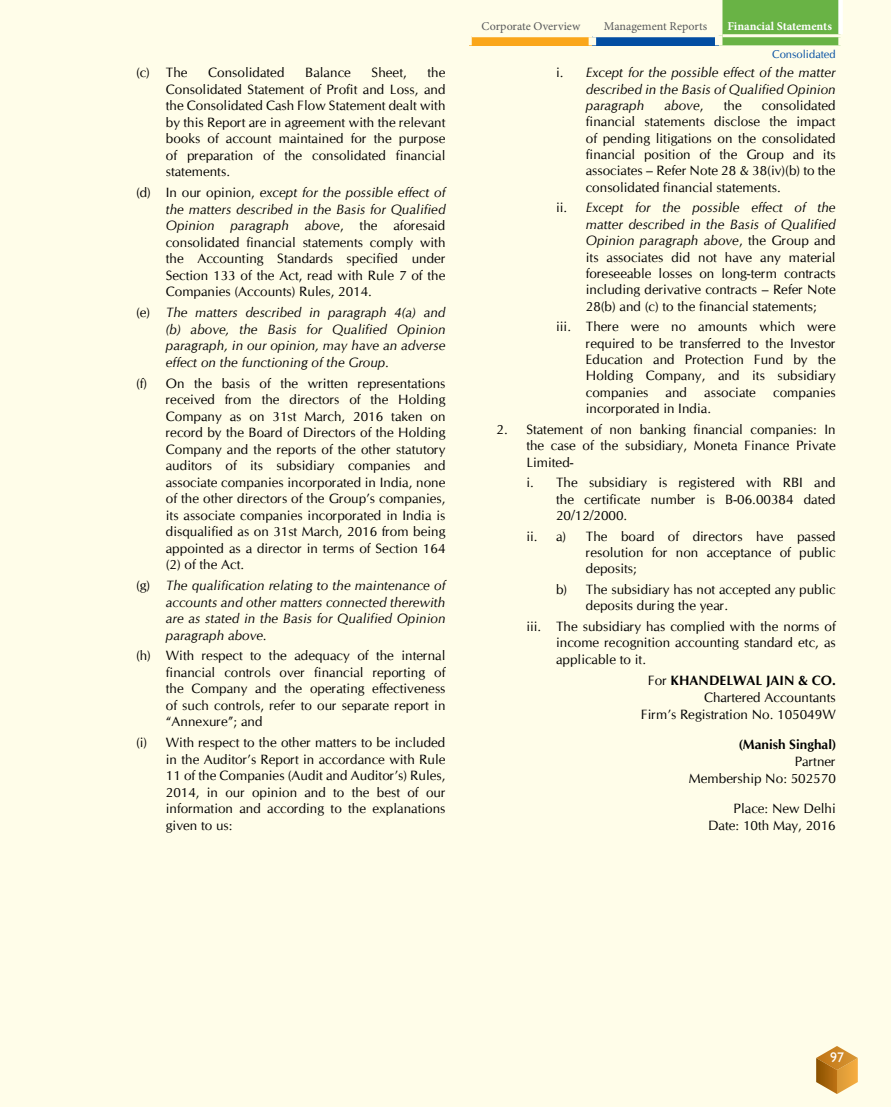
<style>
.page{position:relative;width:891px;height:1107px;background:#fffde9}
.page>*{position:absolute;margin:0;border:0;box-sizing:border-box;transform-origin:0 0}
.t1{font:13.8px "Gill Sans";color:#fff}
.t2{font:13.5px/16.5px "Cg Omega";color:#000;text-align:justify}
.t3{font:italic 13.5px/16.5px "Cg Omega";color:#000;text-align:justify}
.t4{font:700 13.5px "Cg Omega";color:#000}
.t5{font:12px "Minion Pro";color:#58595b}
.t6{font:700 12px "Minion Pro";color:#fff}
.t7{font:11.25px "Cg Omega";color:#034ea2}
.s1{font-style:italic}
.s2{font-style:normal}
.s3{font-weight:700}
</style>
<div class="page">
<svg style="left:816px;top:1046px;width:42px;height:48px"></svg>
<div style="left:722px;top:0;width:116px;height:45px;background:#69b345"></div>
<svg style="left:472px;top:37px;width:117px;height:8px"></svg>
<svg style="left:596px;top:37px;width:119px;height:8px"></svg>
<hr style="left:722px;top:34px;width:121px;height:3px;background:#fffde9">
<div style="left:838px;top:37px;width:5px;height:8px;background:#fffde9"></div>
<div style="left:838px;top:0;width:5px;height:34px;background:#fff"></div>
<hr style="left:472px;top:34px;width:120px;height:3px;background:#fffde9">
<div style="left:467px;top:0;width:5px;height:36px;background:#fffde9"></div>
<div style="left:467px;top:36px;width:5px;height:9px;background:#fffde9"></div>
<hr style="left:592px;top:34px;width:123px;height:3px;background:#fffde9">
<div style="left:589px;top:0;width:7px;height:34px;background:#fffde9"></div>
<div style="left:715px;top:0;width:7px;height:36px;background:#fffde9"></div>
<div style="left:589px;top:37px;width:7px;height:8px;background:#fffde9"></div>
<div style="left:715px;top:36px;width:7px;height:9px;background:#fffde9"></div>
<p class="t2" style="left:166px;top:65px;width:281px;text-indent:262px">the Consolidated Statement of Profit and Loss, and the Consolidated Cash Flow Statement dealt with by this Report are in agreement with the relevant books of account maintained for the purpose of preparation of the consolidated financial statements.</p>
<p class="t2" style="left:166px;top:185px;width:281px;text-indent:-30px">(d) In our opinion, <span class="s1">except for the possible effect of the matters described in the Basis for Qualified Opinion paragraph above</span>, the aforesaid consolidated financial statements comply with the Accounting Standards specified under Section 133 of the Act, read with Rule 7 of the Companies (Accounts) Rules, 2014.</p>
<p class="t3" style="left:166px;top:304px;width:281px;text-indent:-30px"><span class="s2">(e)</span> The matters described in paragraph 4(a) and (b) above, the Basis for Qualified Opinion paragraph, in our opinion, may have an adverse effect on the functioning of the Group.</p>
<p class="t2" style="left:166px;top:375px;width:281px;text-indent:-30px">(f) On the basis of the written representations received from the directors of the Holding Company as on 31st March, 2016 taken on record by the Board of Directors of the Holding Company and the reports of the other statutory auditors of its subsidiary companies and associate companies incorporated in India, none of the other directors of the Group’s companies, its associate companies incorporated in India is disqualified as on 31st March, 2016 from being appointed as a director in terms of Section 164 (2) of the Act.</p>
<p class="t3" style="left:166px;top:577px;width:281px;text-indent:-30px"><span class="s2">(g)</span> The qualification relating to the maintenance of accounts and other matters connected therewith are as stated in the Basis for Qualified Opinion paragraph above.</p>
<p class="t2" style="left:166px;top:648px;width:281px;text-indent:-30px">(h) With respect to the adequacy of the internal financial controls over financial reporting of the Company and the operating effectiveness of such controls, refer to our separate report in “Annexure”; and</p>
<p class="t2" style="left:166px;top:735px;width:281px;text-indent:-30px">(i) With respect to the other matters to be included in the Auditor’s Report in accordance with Rule 11 of the Companies (Audit and Auditor’s) Rules, 2014, in our opinion and to the best of our information and according to the explanations given to us:</p>
<p class="t2" style="left:136px;top:65px;width:53px">(c) The</p>
<p class="t2" style="left:208px;top:65px;width:78px">Consolidated</p>
<p class="t2" style="left:305px;top:65px;width:47px">Balance</p>
<p class="t2" style="left:372px;top:65px;width:37px">Sheet,</p>
<p class="t5" style="left:482px;top:18px;width:100px">Corporate Overview</p>
<p class="t5" style="left:604px;top:18px;width:105px">Management Reports</p>
<p class="t6" style="left:727px;top:17px;width:106px">Financial Statements</p>
<p class="t7" style="left:772px;top:48px;width:65px">Consolidated</p>
<p class="t3" style="left:586px;top:65px;width:251px;text-indent:-30px"><span class="s2">i.</span> Except for the possible effect of the matter described in the Basis of Qualified Opinion paragraph</p>
<p class="t3" style="left:665px;top:97px;width:41px">above<span class="s2">,</span></p>
<p class="t2" style="left:724px;top:97px;width:20px">the</p>
<p class="t2" style="left:586px;top:97px;width:251px;text-indent:176px">consolidated financial statements disclose the impact of pending litigations on the consolidated financial position of the Group and its associates – Refer Note 28 &amp; 38(iv)(b) to the consolidated financial statements.</p>
<p class="t2" style="left:586px;top:200px;width:251px;text-indent:-30px">ii. <span class="s1">Except for the possible effect of the matter described in the Basis of Qualified Opinion paragraph above</span>, the Group and its associates did not have any material foreseeable losses on long-term contracts including derivative contracts – Refer Note 28(b) and (c) to the financial statements;</p>
<p class="t2" style="left:586px;top:319px;width:251px;text-indent:-30px">iii. There were no amounts which were required to be transferred to the Investor Education and Protection Fund by the Holding Company, and its subsidiary companies</p>
<p class="t2" style="left:666px;top:384px;width:23px">and</p>
<p class="t2" style="left:704px;top:384px;width:53px">associate</p>
<p class="t2" style="left:773px;top:384px;width:64px">companies</p>
<p class="t2" style="left:586px;top:401px;width:127px">incorporated in India.</p>
<p class="t2" style="left:526px;top:421px;width:311px;text-indent:-30px">2. Statement of non banking financial companies: In the case of the subsidiary, Moneta Finance Private Limited-</p>
<p class="t2" style="left:556px;top:475px;width:281px;text-indent:-30px">i. The subsidiary is registered with RBI and the certificate number is B-06.00384 dated 20/12/2000.</p>
<p class="t2" style="left:526px;top:528px;width:42px">ii. a)</p>
<p class="t2" style="left:586px;top:528px;width:251px">The board of directors have passed resolution for non acceptance of public deposits;</p>
<p class="t2" style="left:586px;top:581px;width:251px;text-indent:-30px">b) The subsidiary has not accepted any public deposits during the year.</p>
<p class="t2" style="left:556px;top:618px;width:281px;text-indent:-30px">iii. The subsidiary has complied with the norms of income recognition accounting standard etc, as applicable to it.</p>
<p class="t2" style="left:641px;top:672px;width:196px;line-height:17.1px;text-align:right">For <span class="s3">KHANDELWAL JAIN &amp; CO.<br></span>Chartered Accountants<br>Firm’s Registration No. 105049W</p>
<p class="t4" style="left:739px;top:736px;width:98px">(Manish Singhal)</p>
<p class="t2" style="left:689px;top:753px;width:149px;line-height:17.1px;text-align:right">Partner<br>Membership No: 502570</p>
<p class="t2" style="left:708px;top:800px;width:129px;line-height:17.1px;text-align:right">Place: New Delhi<br>Date: 10th May, 2016</p>
<p class="t1" style="left:830px;top:1050px;width:15px">97</p>
</div>
